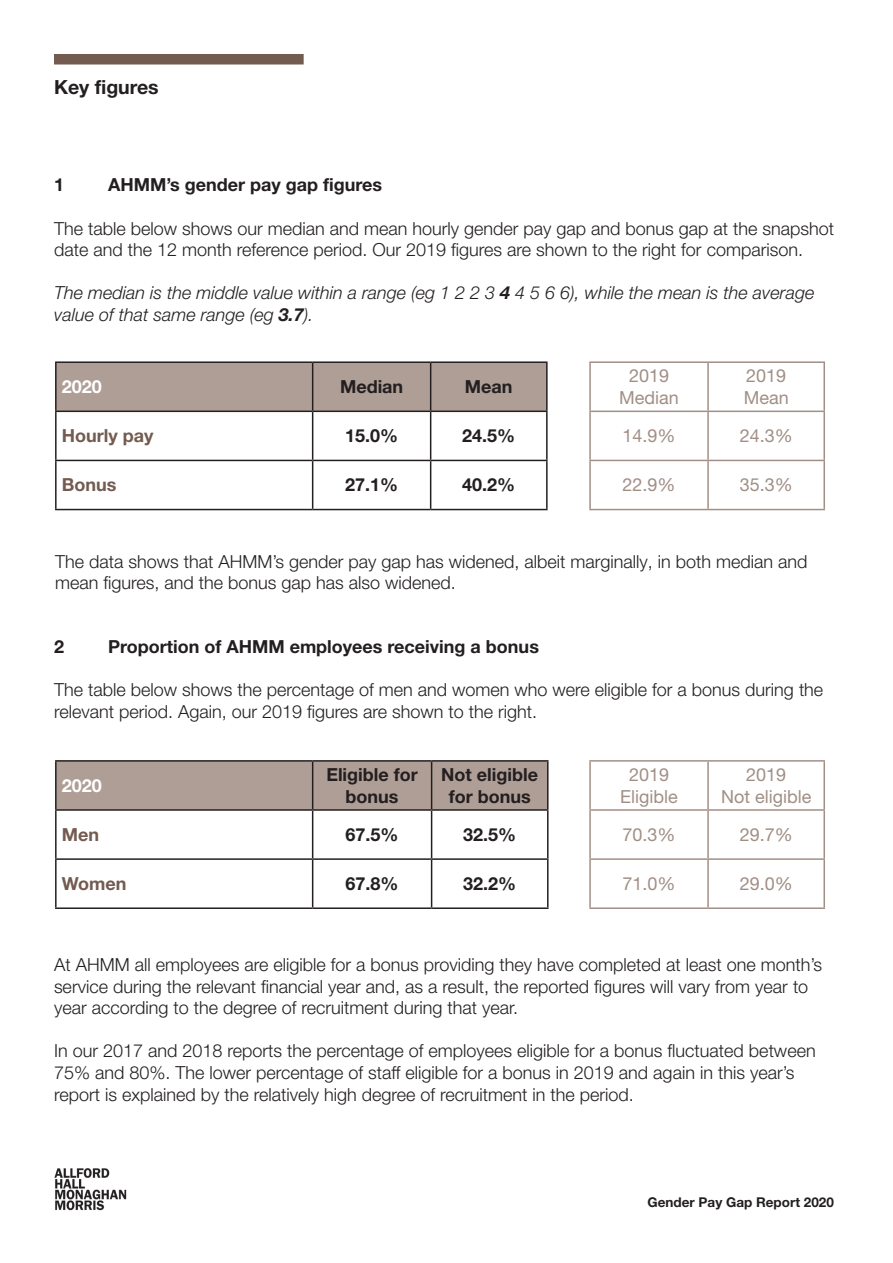
<style>
.page{position:relative;width:893px;height:1263px;background:#fff}
.page>*{position:absolute;margin:0;border:0;box-sizing:border-box;transform-origin:0 0}
.t1{font:700 19.5px "Helvetica Neue LT Pro";color:#231f20}
.t2{font:300 18px/21.6px "Helvetica Neue LT Pro";color:#231f20}
.t3{font:700 18px/21.6px "Helvetica Neue LT Pro";color:#231f20;text-align:center}
.t4{font:italic 300 18px/21.6px "Helvetica Neue LT Pro";color:#231f20}
.t5{font:18px "Helvetica Neue LT Pro";color:#a18f86}
.t6{font:700 18px "Helvetica Neue LT Pro";color:#735b50}
.t7{font:700 18px "Helvetica Neue LT Pro";color:#fff}
.t8{font:700 13.5px "Helvetica Neue LT Pro";color:#231f20}
.s1{font-weight:700}
</style>
<div class="page">
<div style="left:54px;top:54px;width:250px;height:11px;background:#735b50"></div>
<div style="left:57px;top:363px;width:489px;height:48px;background:#af9e96"></div>
<hr style="left:312px;top:363px;width:1px;height:48px;background:#231f20">
<hr style="left:430px;top:363px;width:1px;height:48px;background:#231f20">
<hr style="left:55px;top:412px;width:2px;height:48px;background:#231f20">
<hr style="left:312px;top:412px;width:1px;height:48px;background:#231f20">
<hr style="left:430px;top:412px;width:1px;height:48px;background:#231f20">
<hr style="left:546px;top:412px;width:2px;height:48px;background:#231f20">
<hr style="left:55px;top:460px;width:258px;height:1px;background:#231f20">
<hr style="left:55px;top:461px;width:2px;height:48px;background:#231f20">
<hr style="left:313px;top:460px;width:118px;height:1px;background:#231f20">
<hr style="left:312px;top:461px;width:1px;height:48px;background:#231f20">
<hr style="left:431px;top:460px;width:117px;height:1px;background:#231f20">
<hr style="left:430px;top:461px;width:1px;height:48px;background:#231f20">
<hr style="left:546px;top:461px;width:2px;height:48px;background:#231f20">
<hr style="left:55px;top:509px;width:258px;height:1px;background:#231f20">
<hr style="left:313px;top:509px;width:118px;height:1px;background:#231f20">
<hr style="left:431px;top:509px;width:117px;height:1px;background:#231f20">
<hr style="left:55px;top:361px;width:258px;height:2px;background:#231f20">
<hr style="left:55px;top:363px;width:2px;height:48px;background:#231f20">
<hr style="left:313px;top:361px;width:118px;height:2px;background:#231f20">
<hr style="left:431px;top:361px;width:117px;height:2px;background:#231f20">
<hr style="left:546px;top:363px;width:2px;height:48px;background:#231f20">
<hr style="left:55px;top:411px;width:258px;height:1px;background:#231f20">
<hr style="left:313px;top:411px;width:118px;height:1px;background:#231f20">
<hr style="left:431px;top:411px;width:117px;height:1px;background:#231f20">
<div style="left:57px;top:762px;width:490px;height:47px;background:#af9e96"></div>
<hr style="left:55px;top:760px;width:258px;height:2px;background:#231f20">
<hr style="left:55px;top:762px;width:2px;height:47px;background:#231f20">
<hr style="left:313px;top:760px;width:119px;height:2px;background:#231f20">
<hr style="left:312px;top:762px;width:1px;height:47px;background:#231f20">
<hr style="left:432px;top:760px;width:117px;height:2px;background:#231f20">
<hr style="left:431px;top:762px;width:1px;height:47px;background:#231f20">
<hr style="left:547px;top:762px;width:2px;height:47px;background:#231f20">
<hr style="left:55px;top:809px;width:258px;height:2px;background:#231f20">
<hr style="left:55px;top:811px;width:2px;height:47px;background:#231f20">
<hr style="left:313px;top:809px;width:119px;height:2px;background:#231f20">
<hr style="left:312px;top:811px;width:1px;height:47px;background:#231f20">
<hr style="left:432px;top:809px;width:117px;height:2px;background:#231f20">
<hr style="left:431px;top:811px;width:1px;height:47px;background:#231f20">
<hr style="left:547px;top:811px;width:2px;height:47px;background:#231f20">
<hr style="left:55px;top:858px;width:258px;height:2px;background:#231f20">
<hr style="left:55px;top:860px;width:2px;height:47px;background:#231f20">
<hr style="left:313px;top:858px;width:119px;height:2px;background:#231f20">
<hr style="left:312px;top:860px;width:1px;height:47px;background:#231f20">
<hr style="left:432px;top:858px;width:117px;height:2px;background:#231f20">
<hr style="left:431px;top:860px;width:1px;height:47px;background:#231f20">
<hr style="left:547px;top:860px;width:2px;height:47px;background:#231f20">
<hr style="left:55px;top:907px;width:258px;height:2px;background:#231f20">
<hr style="left:313px;top:907px;width:119px;height:2px;background:#231f20">
<hr style="left:432px;top:907px;width:117px;height:2px;background:#231f20">
<hr style="left:589px;top:361px;width:119px;height:2px;background:#a18f86">
<hr style="left:589px;top:363px;width:2px;height:48px;background:#a18f86">
<hr style="left:589px;top:411px;width:119px;height:1px;background:#a18f86">
<hr style="left:589px;top:412px;width:2px;height:48px;background:#a18f86">
<hr style="left:708px;top:411px;width:117px;height:1px;background:#a18f86">
<hr style="left:589px;top:460px;width:119px;height:1px;background:#a18f86">
<hr style="left:589px;top:461px;width:2px;height:48px;background:#a18f86">
<hr style="left:708px;top:460px;width:117px;height:1px;background:#a18f86">
<hr style="left:589px;top:509px;width:119px;height:1px;background:#a18f86">
<hr style="left:708px;top:361px;width:117px;height:2px;background:#a18f86">
<hr style="left:707px;top:363px;width:2px;height:48px;background:#a18f86">
<hr style="left:823px;top:363px;width:2px;height:48px;background:#a18f86">
<hr style="left:707px;top:412px;width:2px;height:48px;background:#a18f86">
<hr style="left:823px;top:412px;width:2px;height:48px;background:#a18f86">
<hr style="left:707px;top:461px;width:2px;height:48px;background:#a18f86">
<hr style="left:823px;top:461px;width:2px;height:48px;background:#a18f86">
<hr style="left:708px;top:509px;width:117px;height:1px;background:#a18f86">
<hr style="left:708px;top:760px;width:117px;height:2px;background:#a18f86">
<hr style="left:823px;top:762px;width:2px;height:47px;background:#a18f86">
<hr style="left:823px;top:860px;width:2px;height:47px;background:#a18f86">
<hr style="left:708px;top:907px;width:117px;height:2px;background:#a18f86">
<hr style="left:589px;top:760px;width:119px;height:2px;background:#a18f86">
<hr style="left:589px;top:762px;width:2px;height:47px;background:#a18f86">
<hr style="left:707px;top:762px;width:2px;height:47px;background:#a18f86">
<hr style="left:707px;top:811px;width:2px;height:47px;background:#a18f86">
<hr style="left:589px;top:860px;width:2px;height:47px;background:#a18f86">
<hr style="left:707px;top:860px;width:2px;height:47px;background:#a18f86">
<hr style="left:589px;top:907px;width:119px;height:2px;background:#a18f86">
<hr style="left:589px;top:809px;width:119px;height:2px;background:#a18f86">
<hr style="left:589px;top:811px;width:2px;height:47px;background:#a18f86">
<hr style="left:708px;top:809px;width:117px;height:2px;background:#a18f86">
<hr style="left:823px;top:811px;width:2px;height:47px;background:#a18f86">
<hr style="left:589px;top:858px;width:119px;height:2px;background:#a18f86">
<hr style="left:708px;top:858px;width:117px;height:2px;background:#a18f86">
<img style="left:54px;top:1168px;width:73px;height:43px">
<p class="t1" style="left:54px;top:75px;width:106px">Key figures</p>
<p class="t3" style="left:54px;top:174px;width:12px">1</p>
<p class="t3" style="left:108px;top:174px;width:275px">AHMM’s gender pay gap figures</p>
<p class="t2" style="left:54px;top:217px;width:782px">The table below shows our median and mean hourly gender pay gap and bonus gap at the snapshot date and the 12 month reference period. Our 2019 figures are shown to the right for comparison.</p>
<p class="t4" style="left:54px;top:282px;width:762px">The median is the middle value within a range (eg 1 2 2 3 <span class="s1">4</span> 4 5 6 6), while the mean is the average value of that same range (eg <span class="s1">3.7</span>).</p>
<p class="t7" style="left:62px;top:376px;width:42px">2020</p>
<p class="t3" style="left:340px;top:376px;width:65px">Median</p>
<p class="t3" style="left:465px;top:376px;width:49px">Mean</p>
<p class="t6" style="left:62px;top:425px;width:93px">Hourly pay</p>
<p class="t3" style="left:345px;top:425px;width:55px">15.0%</p>
<p class="t3" style="left:462px;top:425px;width:55px">24.5%</p>
<p class="t6" style="left:62px;top:474px;width:56px">Bonus</p>
<p class="t3" style="left:345px;top:474px;width:55px">27.1%</p>
<p class="t3" style="left:462px;top:474px;width:55px">40.2%</p>
<p class="t5" style="left:629px;top:365px;width:42px">2019</p>
<p class="t5" style="left:619px;top:386px;width:61px">Median</p>
<p class="t5" style="left:746px;top:365px;width:42px">2019</p>
<p class="t5" style="left:744px;top:386px;width:47px">Mean</p>
<p class="t5" style="left:623px;top:425px;width:55px">14.9%</p>
<p class="t5" style="left:740px;top:425px;width:55px">24.3%</p>
<p class="t5" style="left:623px;top:474px;width:55px">22.9%</p>
<p class="t5" style="left:740px;top:474px;width:55px">35.3%</p>
<p class="t2" style="left:55px;top:550px;width:754px">The data shows that AHMM’s gender pay gap has widened, albeit marginally, in both median and mean figures, and the bonus gap has also widened.</p>
<p class="t3" style="left:54px;top:635px;width:12px">2</p>
<p class="t3" style="left:108px;top:635px;width:432px">Proportion of AHMM employees receiving a bonus</p>
<p class="t2" style="left:54px;top:678px;width:771px">The table below shows the percentage of men and women who were eligible for a bonus during the relevant period. Again, our 2019 figures are shown to the right.</p>
<p class="t7" style="left:62px;top:774px;width:42px">2020</p>
<p class="t3" style="left:326px;top:763px;width:93px">Eligible for bonus</p>
<p class="t3" style="left:441px;top:763px;width:98px">Not eligible for bonus</p>
<p class="t6" style="left:62px;top:823px;width:39px">Men</p>
<p class="t3" style="left:346px;top:823px;width:55px">67.5%</p>
<p class="t3" style="left:463px;top:823px;width:55px">32.5%</p>
<p class="t6" style="left:62px;top:872px;width:66px">Women</p>
<p class="t3" style="left:346px;top:872px;width:55px">67.8%</p>
<p class="t3" style="left:463px;top:872px;width:55px">32.2%</p>
<p class="t5" style="left:629px;top:763px;width:42px">2019</p>
<p class="t5" style="left:620px;top:785px;width:59px">Eligible</p>
<p class="t5" style="left:746px;top:763px;width:42px">2019</p>
<p class="t5" style="left:721px;top:785px;width:92px">Not eligible</p>
<p class="t5" style="left:623px;top:823px;width:55px">70.3%</p>
<p class="t5" style="left:740px;top:823px;width:55px">29.7%</p>
<p class="t5" style="left:623px;top:872px;width:55px">71.0%</p>
<p class="t5" style="left:740px;top:872px;width:55px">29.0%</p>
<p class="t2" style="left:54px;top:953px;width:770px">At AHMM all employees are eligible for a bonus providing they have completed at least one month’s service during the relevant financial year and, as a result, the reported figures will vary from year to year according to the degree of recruitment during that year.</p>
<p class="t2" style="left:54px;top:1040px;width:763px">In our 2017 and 2018 reports the percentage of employees eligible for a bonus fluctuated between<br>75% and 80%. The lower percentage of staff eligible for a bonus in 2019 and again in this year’s report is explained by the relatively high degree of recruitment in the period.</p>
<p class="t8" style="left:648px;top:1194px;width:188px">Gender Pay Gap Report 2020</p>
</div>
